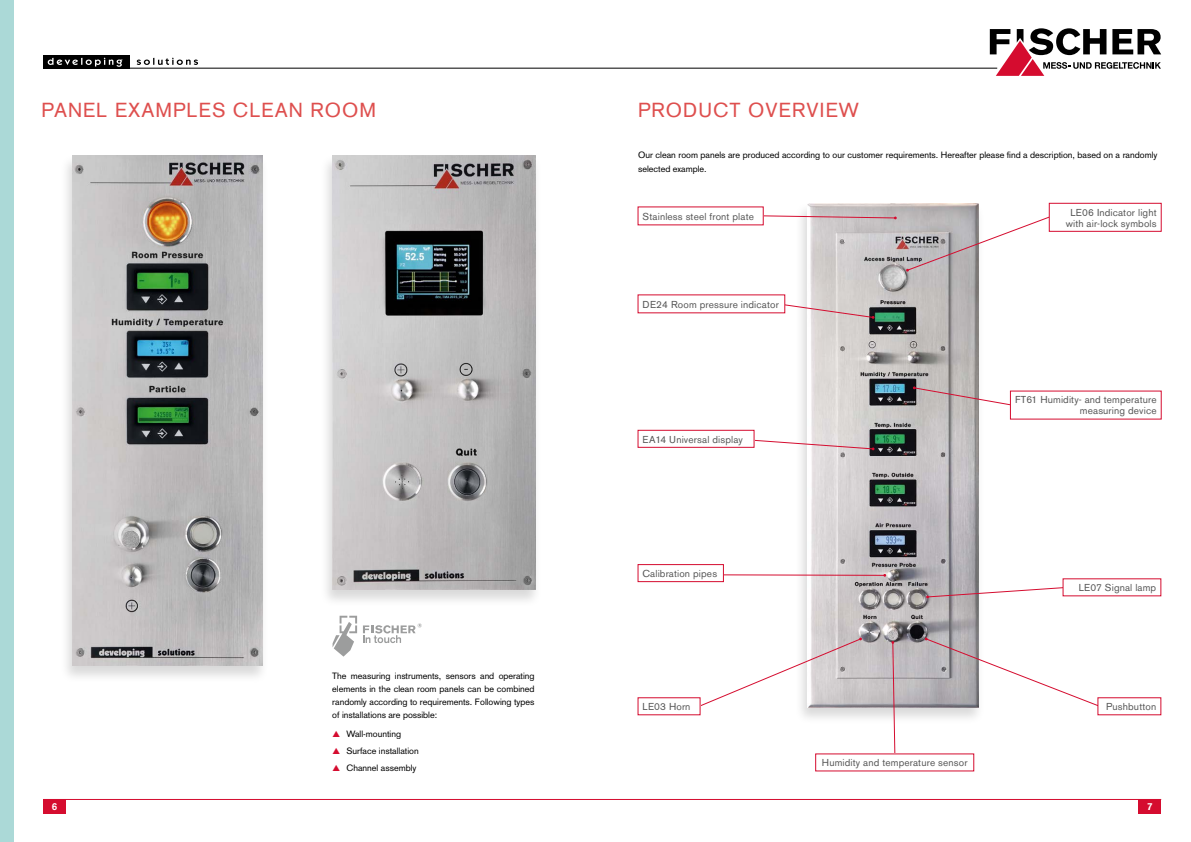
<style>
.page{position:relative;width:1191px;height:842px;background:#fff}
.page>*{position:absolute;margin:0;border:0;box-sizing:border-box;transform-origin:0 0}
.t1{font:20px "Akzidenz Grotesk";letter-spacing:.05em;color:#de4f4e}
.t2{font:10px/11px "Akzidenz Grotesk BQ";letter-spacing:.015em;color:#565656;text-align:center}
.t3{font:700 10px "Akzidenz Grotesk";color:#fff}
.t4{font:9px/13px "Akzidenz Grotesk";color:#000}
</style>
<div class="page">
<svg style="left:989px;top:28px;width:172px;height:48px"></svg>
<hr style="left:43px;top:68px;width:954px;height:1px;background:#000">
<div style="left:43px;top:55px;width:86px;height:13px;background:#000"></div>
<svg style="left:48px;top:58px;width:74px;height:9px"></svg>
<svg style="left:137px;top:58px;width:61px;height:7px"></svg>
<hr style="left:43px;top:799px;width:1118px;height:1px;background:#d50c2f">
<div style="left:43px;top:799px;width:23px;height:15px;background:#d50c2f"></div>
<div style="left:1138px;top:799px;width:23px;height:15px;background:#d50c2f"></div>
<div style="left:320px;top:154px;width:222px;height:453px;background:#000;opacity:.15"></div>
<img style="left:332px;top:155px;width:204px;height:435px">
<div style="left:60px;top:154px;width:209px;height:529px;background:#000;opacity:.15"></div>
<img style="left:72px;top:155px;width:191px;height:511px">
<div style="left:794px;top:202px;width:191px;height:523px;background:#000;opacity:.15"></div>
<img style="left:807px;top:203px;width:172px;height:504px">
<svg style="left:332px;top:615px;width:90px;height:42px"></svg>
<div style="left:0;top:0;width:14px;height:842px;background:#abd9d7"></div>
<svg style="left:760px;top:301px;width:114px;height:18px"></svg>
<div style="left:638px;top:295px;width:146px;height:18px;background:#fff"></div>
<svg style="left:763px;top:215px;width:133px;height:4px"></svg>
<svg style="left:906px;top:215px;width:143px;height:57px"></svg>
<svg style="left:913px;top:386px;width:155px;height:30px"></svg>
<svg style="left:926px;top:587px;width:140px;height:11px"></svg>
<svg style="left:924px;top:637px;width:173px;height:71px"></svg>
<svg style="left:891px;top:641px;width:4px;height:112px"></svg>
<svg style="left:754px;top:439px;width:120px;height:11px"></svg>
<svg style="left:724px;top:574px;width:162px;height:3px"></svg>
<svg style="left:700px;top:637px;width:162px;height:71px"></svg>
<div style="left:1049px;top:203px;width:112px;height:29px;border:1px solid #d50c2f"></div>
<div style="left:637px;top:430px;width:117px;height:18px;border:1px solid #d50c2f"></div>
<div style="left:637px;top:564px;width:87px;height:18px;border:1px solid #d50c2f"></div>
<div style="left:1063px;top:579px;width:97px;height:17px;background:#fff"></div>
<div style="left:1010px;top:391px;width:151px;height:28px;background:#fff"></div>
<h1 class="t1" style="left:42px;top:99px;width:336px">PANEL EXAMPLES CLEAN ROOM</h1>
<p class="t4" style="left:332px;top:669px;width:204px;text-align:justify">The measuring instruments, sensors and operating elements in the clean room panels can be combined randomly according to requirements. Following types of installations are possible:</p>
<p class="t4" style="left:346px;top:725px;width:74px;line-height:17.3px">Wall-mounting<br>Surface installation<br>Channel assembly</p>
<h1 class="t1" style="left:638px;top:99px;width:222px">PRODUCT OVERVIEW</h1>
<p class="t4" style="left:638px;top:147px;width:521px;line-height:14px">Our clean room panels are produced according to our customer requirements. Hereafter please find a description, based on a randomly selected example.</p>
<p class="t2" style="left:642px;top:211px;width:113px">Stainless steel front plate</p>
<p class="t2" style="left:1065px;top:207px;width:92px">LE06 Indicator light with air-lock symbols</p>
<p class="t2" style="left:642px;top:299px;width:138px">DE24 Room pressure indicator</p>
<p class="t2" style="left:642px;top:434px;width:102px">EA14 Universal display</p>
<p class="t2" style="left:1015px;top:395px;width:143px;text-align:right">FT61 Humidity- and temperature measuring device</p>
<p class="t2" style="left:642px;top:568px;width:76px">Calibration pipes</p>
<p class="t2" style="left:642px;top:701px;width:49px">LE03 Horn</p>
<p class="t2" style="left:822px;top:757px;width:147px">Humidity and temperature sensor</p>
<p class="t2" style="left:1078px;top:582px;width:79px">LE07 Signal lamp</p>
<p class="t2" style="left:1106px;top:701px;width:52px">Pushbutton</p>
<p class="t3" style="left:52px;top:801px;width:7px">6</p>
<p class="t3" style="left:1147px;top:801px;width:7px">7</p>
</div>
